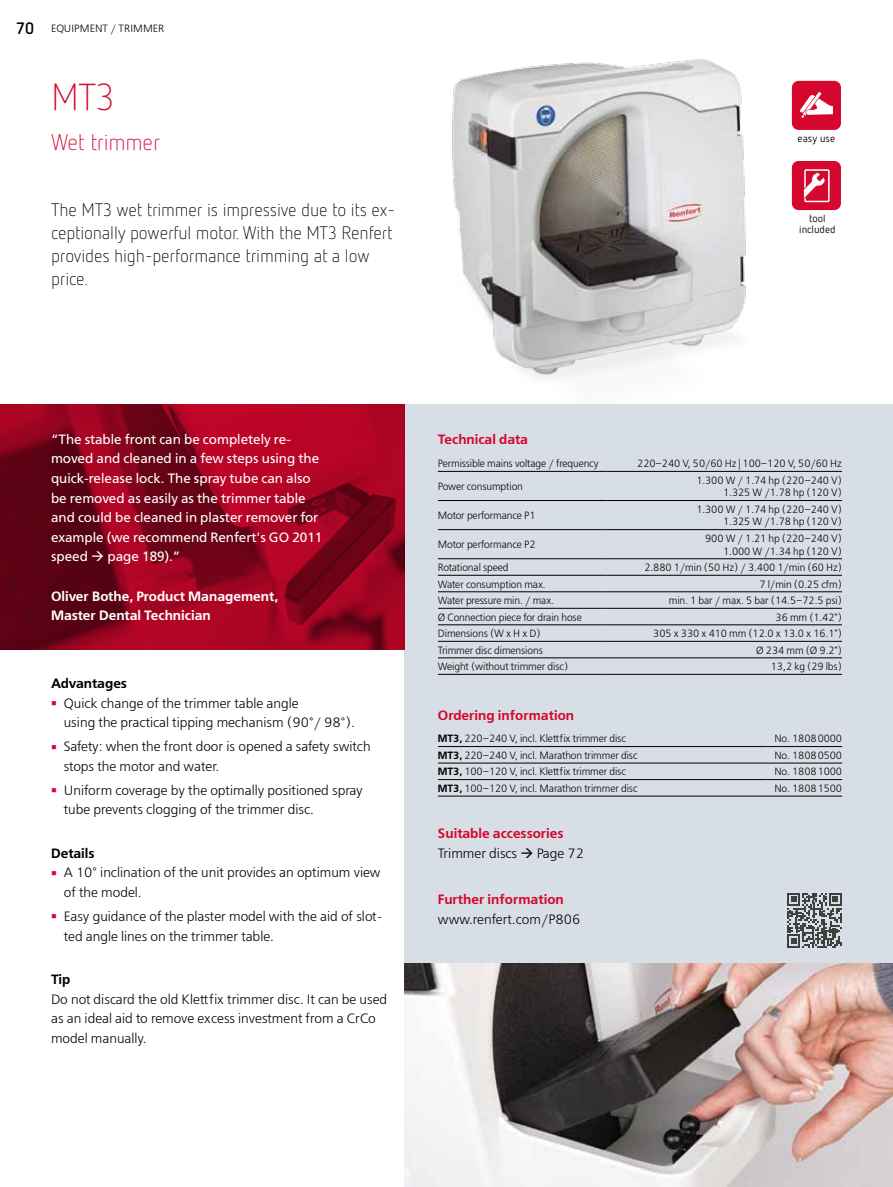
<style>
.page{position:relative;width:893px;height:1187px;background:#fff}
.page>*{position:absolute;margin:0;border:0;box-sizing:border-box;transform-origin:0 0}
.t1{font:300 37.5px "Netto Pro";color:#d5072d}
.t2{font:300 22.5px "Netto Pro";letter-spacing:-.01em;color:#d5072d}
.t3{font:300 18px/23.2px "Netto Pro";letter-spacing:-.01em;color:#000}
.t4{font:300 13.5px/19.6px "Free Set";color:#000}
.t5{font:13.5px/19.6px "Free Set";color:#fff}
.t6{font:600 13.5px/19.6px "Free Set";color:#d5072d}
.t7{font:600 13.5px/19.6px "Free Set";color:#fff}
.t8{font:600 13.5px "Free Set";color:#000}
.t9{font:300 10.5px/12.6px "Free Set";letter-spacing:-.01em;color:#000;text-align:right;scale:.96 1}
.t10{font:300 10.5px "Free Set";letter-spacing:-.01em;color:#000}
.t11{font:10.5px/10.5px "Netto Pro";color:#000;text-align:center}
.s1{font-family:"Netto Pro";font-weight:700;font-size:16.5px}
.s2{font-weight:600}
.s3{font-weight:300;color:#000}
.s4{color:#000}
</style>
<div class="page">
<div style="left:404px;top:404px;width:489px;height:782px;background:#d8dee5"></div>
<svg style="left:0;top:404px;width:404px;height:245px;background:#8b031d"></svg>
<hr style="left:438px;top:500px;width:168px;height:1px;background:#000">
<hr style="left:606px;top:500px;width:236px;height:1px;background:#000">
<hr style="left:438px;top:529px;width:168px;height:1px;background:#000">
<hr style="left:606px;top:529px;width:236px;height:1px;background:#000">
<hr style="left:438px;top:558px;width:168px;height:1px;background:#000">
<hr style="left:606px;top:558px;width:236px;height:1px;background:#000">
<hr style="left:438px;top:575px;width:168px;height:1px;background:#000">
<hr style="left:606px;top:575px;width:236px;height:1px;background:#000">
<hr style="left:438px;top:591px;width:168px;height:1px;background:#000">
<hr style="left:606px;top:591px;width:236px;height:1px;background:#000">
<hr style="left:438px;top:608px;width:168px;height:1px;background:#000">
<hr style="left:606px;top:608px;width:236px;height:1px;background:#000">
<hr style="left:438px;top:624px;width:168px;height:1px;background:#000">
<hr style="left:606px;top:624px;width:236px;height:1px;background:#000">
<hr style="left:438px;top:641px;width:168px;height:1px;background:#000">
<hr style="left:606px;top:641px;width:236px;height:1px;background:#000">
<hr style="left:438px;top:657px;width:168px;height:1px;background:#000">
<hr style="left:606px;top:657px;width:236px;height:1px;background:#000">
<hr style="left:438px;top:674px;width:168px;height:1px;background:#000">
<hr style="left:606px;top:674px;width:236px;height:1px;background:#000">
<hr style="left:438px;top:471px;width:168px;height:1px;background:#000">
<hr style="left:606px;top:471px;width:236px;height:1px;background:#000">
<hr style="left:438px;top:762px;width:328px;height:1px;background:#000">
<hr style="left:766px;top:762px;width:76px;height:1px;background:#000">
<hr style="left:438px;top:779px;width:328px;height:1px;background:#000">
<hr style="left:766px;top:779px;width:76px;height:1px;background:#000">
<hr style="left:438px;top:795px;width:328px;height:1px;background:#000">
<hr style="left:766px;top:795px;width:76px;height:1px;background:#000">
<hr style="left:438px;top:746px;width:328px;height:1px;background:#000">
<hr style="left:766px;top:746px;width:76px;height:1px;background:#000">
<img style="left:404px;top:963px;width:489px;height:223px">
<div style="left:792px;top:81px;width:49px;height:49px;background:#d5072d;border-radius:7px"></div>
<svg style="left:800px;top:92px;width:33px;height:26px"></svg>
<div style="left:792px;top:161px;width:49px;height:49px;background:#d5072d;border-radius:7px"></div>
<div style="left:804px;top:169px;width:26px;height:33px;border:2px solid #fff"></div>
<svg style="left:803px;top:172px;width:23px;height:28px"></svg>
<svg style="left:787px;top:893px;width:55px;height:54px"></svg>
<img style="left:452px;top:59px;width:294px;height:320px">
<p class="t10" style="left:17px;top:22px;width:149px"><span class="s1">70</span> EQUIPMENT / TRIMMER</p>
<h1 class="t1" style="left:51px;top:73px;width:65px">MT3</h1>
<h2 class="t2" style="left:51px;top:128px;width:111px">Wet trimmer</h2>
<h3 class="t3" style="left:51px;top:197px;width:345px">The MT3 wet trimmer is impressive due to its ex&shy;ceptionally powerful motor. With the MT3 Renfert provides high-performance trimming at a low price.</h3>
<p class="t11" style="left:798px;top:133px;width:39px">easy use</p>
<p class="t11" style="left:799px;top:213px;width:38px">tool included</p>
<p class="t5" style="left:51px;top:429px;width:273px">“The stable front can be completely re&shy;moved and cleaned in a few steps using the quick-release lock. The spray tube can also be removed as easily as the trimmer table and could be cleaned in plaster remover for example (we recommend Renfert's GO 2011 speed → page 189).”</p>
<p class="t7" style="left:51px;top:586px;width:229px">Oliver Bothe, Product Management,<br>Master Dental Technician</p>
<p class="t8" style="left:51px;top:675px;width:78px">Advantages</p>
<p class="t4" style="left:64px;top:693px;width:293px">Quick change of the trimmer table angle<br>using the practical tipping mechanism (90°/ 98°).</p>
<p class="t4" style="left:64px;top:737px;width:308px">Safety: when the front door is opened a safety switch stops the motor and water.</p>
<p class="t4" style="left:64px;top:780px;width:301px">Uniform coverage by the optimally positioned spray tube prevents clogging of the trimmer disc.</p>
<p class="t8" style="left:51px;top:845px;width:45px">Details</p>
<p class="t4" style="left:64px;top:863px;width:318px">A 10° inclination of the unit provides an optimum view of the model.</p>
<p class="t4" style="left:64px;top:906px;width:320px">Easy guidance of the plaster model with the aid of slot&shy;ted angle lines on the trimmer table.</p>
<p class="t8" style="left:51px;top:971px;width:21px">Tip</p>
<p class="t4" style="left:51px;top:989px;width:338px">Do not discard the old Klettfix trimmer disc. It can be used as an ideal aid to remove excess investment from a CrCo model manually.</p>
<p class="t6" style="left:438px;top:430px;width:92px">Technical data</p>
<p class="t9" style="left:438px;top:457px;width:169px">Permissible mains voltage / frequency</p>
<p class="t9" style="left:637px;top:457px;width:215px">220–240 V, 50/60 Hz | 100–120 V, 50/60 Hz</p>
<p class="t9" style="left:438px;top:480px;width:90px">Power consumption</p>
<p class="t9" style="left:696px;top:474px;width:153px">1.300 W / 1.74 hp (220–240 V)<br>1.325 W /1.78 hp (120 V)</p>
<p class="t9" style="left:438px;top:509px;width:103px">Motor performance P1</p>
<p class="t9" style="left:696px;top:503px;width:153px">1.300 W / 1.74 hp (220–240 V)<br>1.325 W /1.78 hp (120 V)</p>
<p class="t9" style="left:438px;top:538px;width:103px">Motor performance P2</p>
<p class="t9" style="left:705px;top:532px;width:144px">900 W / 1.21 hp (220–240 V)<br>1.000 W /1.34 hp (120 V)</p>
<p class="t9" style="left:438px;top:561px;width:75px">Rotational speed</p>
<p class="t9" style="left:644px;top:561px;width:207px">2.880 1/min (50 Hz) / 3.400 1/min (60 Hz)</p>
<p class="t9" style="left:438px;top:577px;width:114px">Water consumption max.</p>
<p class="t9" style="left:759px;top:577px;width:87px">7 l/min (0.25 cfm)</p>
<p class="t9" style="left:438px;top:594px;width:122px">Water pressure min. / max.</p>
<p class="t9" style="left:669px;top:594px;width:182px">min. 1 bar / max. 5 bar (14.5–72.5 psi)</p>
<p class="t9" style="left:438px;top:611px;width:151px">Ø Connection piece for drain hose</p>
<p class="t9" style="left:776px;top:611px;width:71px">36 mm (1.42")</p>
<p class="t9" style="left:438px;top:627px;width:108px">Dimensions (W x H x D)</p>
<p class="t9" style="left:653px;top:627px;width:198px">305 x 330 x 410 mm (12.0 x 13.0 x 16.1")</p>
<p class="t9" style="left:438px;top:644px;width:111px">Trimmer disc dimensions</p>
<p class="t9" style="left:756px;top:644px;width:91px">Ø 234 mm (Ø 9.2")</p>
<p class="t9" style="left:438px;top:660px;width:137px">Weight (without trimmer disc)</p>
<p class="t9" style="left:771px;top:660px;width:76px">13,2 kg (29 lbs)</p>
<p class="t6" style="left:438px;top:705px;width:138px">Ordering information</p>
<p class="t9" style="left:438px;top:732px;width:197px"><span class="s2">MT3,</span> 220–240 V, incl. Klettfix trimmer disc</p>
<p class="t9" style="left:774px;top:732px;width:72px">No. 18080000</p>
<p class="t9" style="left:438px;top:749px;width:209px"><span class="s2">MT3,</span> 220–240 V, incl. Marathon trimmer disc</p>
<p class="t9" style="left:774px;top:749px;width:72px">No. 18080500</p>
<p class="t9" style="left:438px;top:765px;width:197px"><span class="s2">MT3,</span> 100–120 V, incl. Klettfix trimmer disc</p>
<p class="t9" style="left:774px;top:765px;width:72px">No. 18081000</p>
<p class="t9" style="left:438px;top:782px;width:209px"><span class="s2">MT3,</span> 100–120 V, incl. Marathon trimmer disc</p>
<p class="t9" style="left:774px;top:782px;width:72px">No. 18081500</p>
<p class="t6" style="left:438px;top:824px;width:148px">Suitable accessories<br><span class="s3">Trimmer discs</span> <span class="s4">→</span> <span class="s3">Page 72</span></p>
<p class="t6" style="left:438px;top:889px;width:127px">Further information</p>
<p class="t4" style="left:438px;top:909px;width:144px">www.renfert.com/P806</p>
</div>
